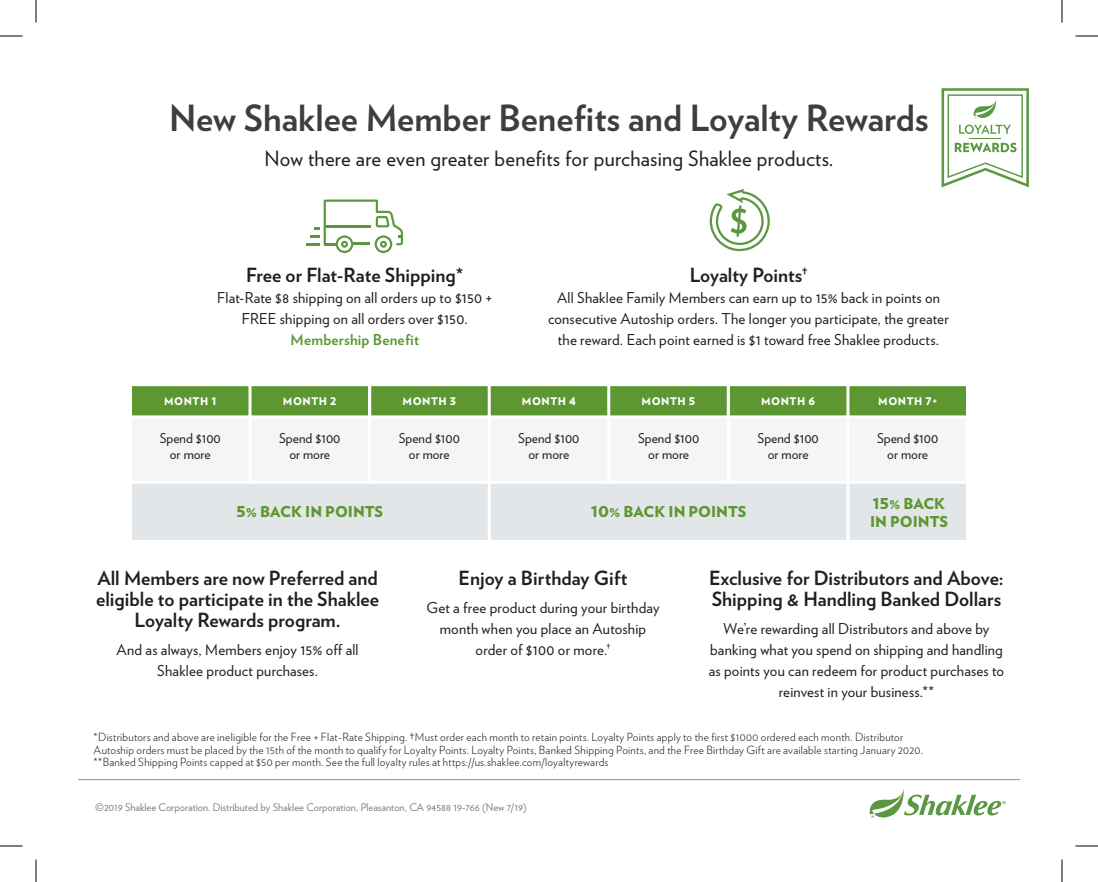
<style>
.page{position:relative;width:1098px;height:882px;background:#fff}
.page>*{position:absolute;margin:0;border:0;box-sizing:border-box;transform-origin:0 0}
.t1{font:700 36px "Verlag";color:#3e3e3f}
.t2{font:21px "Verlag";letter-spacing:.01em;color:#231f20}
.t3{font:700 19.5px/21px "Verlag";color:#231f20;text-align:center}
.t4{font:15px/21px "Verlag";letter-spacing:.01em;color:#231f20;text-align:center}
.t5{font:900 15px/18px "Verlag";color:#5c9731}
.t6{font:700 15px "Verlag";letter-spacing:.015em;color:#5c9731}
.t7{font:13.5px/16.2px "Verlag";color:#231f20;text-align:center}
.t8{font:300 11.25px/12.8px "Verlag";letter-spacing:.02em;color:#231f20}
.t9{font:10.5px "Verlag";color:#808285}
.t10{font:900 10.5px "Verlag";letter-spacing:.05em;color:#fff}
</style>
<div class="page">
<svg style="left:307px;top:200px;width:96px;height:53px"></svg>
<hr style="left:352px;top:242px;width:17px;height:3px;background:#5a9841">
<svg style="left:710px;top:189px;width:60px;height:62px"></svg>
<svg style="left:942px;top:88px;width:87px;height:99px"></svg>
<div style="left:130px;top:385px;width:120px;height:32px;background:#5c9731;border:2px solid #fff"></div>
<div style="left:370px;top:385px;width:119px;height:32px;background:#5c9731;border:2px solid #fff"></div>
<div style="left:728px;top:385px;width:120px;height:32px;background:#5c9731;border:2px solid #fff"></div>
<div style="left:250px;top:385px;width:120px;height:32px;background:#5c9731;border:2px solid #fff"></div>
<div style="left:609px;top:385px;width:119px;height:32px;background:#5c9731;border:2px solid #fff"></div>
<div style="left:489px;top:385px;width:120px;height:32px;background:#5c9731;border:2px solid #fff"></div>
<div style="left:848px;top:385px;width:120px;height:32px;background:#5c9731;border:2px solid #fff"></div>
<div style="left:130px;top:417px;width:120px;height:65px;background:#f4f5f6;border:2px solid #fff"></div>
<div style="left:130px;top:482px;width:359px;height:59px;background:#e3e6e8;border:2px solid #fff"></div>
<div style="left:489px;top:482px;width:359px;height:59px;background:#e3e6e8;border:2px solid #fff"></div>
<div style="left:848px;top:482px;width:120px;height:59px;background:#e3e6e8;border:2px solid #fff"></div>
<div style="left:370px;top:417px;width:119px;height:65px;background:#f4f5f6;border:2px solid #fff"></div>
<div style="left:728px;top:417px;width:120px;height:65px;background:#f4f5f6;border:2px solid #fff"></div>
<div style="left:250px;top:417px;width:120px;height:65px;background:#f4f5f6;border:2px solid #fff"></div>
<div style="left:609px;top:417px;width:119px;height:65px;background:#f4f5f6;border:2px solid #fff"></div>
<div style="left:489px;top:417px;width:120px;height:65px;background:#f4f5f6;border:2px solid #fff"></div>
<div style="left:848px;top:417px;width:120px;height:65px;background:#f4f5f6;border:2px solid #fff"></div>
<hr style="left:78px;top:779px;width:942px;height:1px;background:#939598">
<svg style="left:869px;top:789px;width:137px;height:29px"></svg>
<svg style="left:0;top:36px;width:22px;height:1px"></svg>
<svg style="left:1076px;top:36px;width:22px;height:1px"></svg>
<svg style="left:0;top:846px;width:22px;height:1px"></svg>
<svg style="left:1076px;top:846px;width:22px;height:1px"></svg>
<svg style="left:36px;top:0;width:1px;height:22px"></svg>
<svg style="left:36px;top:860px;width:1px;height:22px"></svg>
<svg style="left:1062px;top:0;width:1px;height:22px"></svg>
<svg style="left:1062px;top:860px;width:1px;height:22px"></svg>
<h1 class="t1" style="left:169px;top:90px;width:761px">New Shaklee Member Benefits and Loyalty Rewards</h1>
<h2 class="t2" style="left:265px;top:143px;width:570px">Now there are even greater benefits for purchasing Shaklee products.</h2>
<h3 class="t3" style="left:246px;top:264px;width:219px">Free or Flat-Rate Shipping*</h3>
<p class="t4" style="left:217px;top:287px;width:277px">Flat-Rate $8 shipping on all orders up to $150 +<br>FREE shipping on all orders over $150.</p>
<p class="t6" style="left:291px;top:328px;width:130px">Membership Benefit</p>
<h3 class="t3" style="left:690px;top:264px;width:119px">Loyalty Points<sup>†</sup></h3>
<p class="t4" style="left:548px;top:287px;width:402px">All Shaklee Family Members can earn up to 15% back in points on consecutive Autoship orders. The longer you participate, the greater the reward. Each point earned is $1 toward free Shaklee products.</p>
<p class="t10" style="left:164px;top:392px;width:54px">MONTH 1</p>
<p class="t10" style="left:283px;top:392px;width:55px">MONTH 2</p>
<p class="t10" style="left:403px;top:392px;width:55px">MONTH 3</p>
<p class="t10" style="left:522px;top:392px;width:56px">MONTH 4</p>
<p class="t10" style="left:642px;top:392px;width:55px">MONTH 5</p>
<p class="t10" style="left:761px;top:392px;width:56px">MONTH 6</p>
<p class="t10" style="left:878px;top:392px;width:60px">MONTH 7+</p>
<p class="t7" style="left:160px;top:430px;width:63px">Spend $100 or more</p>
<p class="t7" style="left:279px;top:430px;width:63px">Spend $100 or more</p>
<p class="t7" style="left:399px;top:430px;width:63px">Spend $100 or more</p>
<p class="t7" style="left:638px;top:430px;width:63px">Spend $100 or more</p>
<p class="t7" style="left:518px;top:430px;width:63px">Spend $100 or more</p>
<p class="t7" style="left:758px;top:430px;width:63px">Spend $100 or more</p>
<p class="t7" style="left:877px;top:430px;width:63px">Spend $100 or more</p>
<p class="t5" style="left:237px;top:502px;width:148px">5% BACK IN POINTS</p>
<p class="t5" style="left:591px;top:502px;width:157px">10% BACK IN POINTS</p>
<p class="t5" style="left:870px;top:494px;width:79px">15% BACK<br>IN POINTS</p>
<h3 class="t3" style="left:96px;top:566px;width:284px">All Members are now Preferred and eligible to participate in the Shaklee<br>Loyalty Rewards program.</h3>
<p class="t4" style="left:117px;top:638px;width:243px">And as always, Members enjoy 15% off all<br>Shaklee product purchases.</p>
<h3 class="t3" style="left:459px;top:566px;width:170px">Enjoy a Birthday Gift</h3>
<p class="t4" style="left:426px;top:596px;width:235px">Get a free product during your birthday month when you place an Autoship order of $100 or more.<sup>†</sup></p>
<h3 class="t3" style="left:709px;top:566px;width:296px;text-align:left">Exclusive for Distributors and Above:<br>Shipping &amp; Handling Banked Dollars</h3>
<p class="t4" style="left:709px;top:617px;width:297px">We’re rewarding all Distributors and above by banking what you spend on shipping and handling as points you can redeem for product purchases to reinvest in your business.**</p>
<p class="t8" style="left:94px;top:730px;width:831px">*Distributors and above are ineligible for the Free + Flat-Rate Shipping. †Must order each month to retain points. Loyalty Points apply to the first $1000 ordered each month. Distributor<br>Autoship orders must be placed by the 15th of the month to qualify for Loyalty Points. Loyalty Points, Banked Shipping Points, and the Free Birthday Gift are available starting January 2020. **Banked Shipping Points capped at $50 per month. See the full loyalty rules at https://us.shaklee.com/loyaltyrewards</p>
<p class="t9" style="left:95px;top:800px;width:433px">©2019 Shaklee Corporation. Distributed by Shaklee Corporation, Pleasanton, CA 94588 19-766 (New 7/19)</p>
</div>
